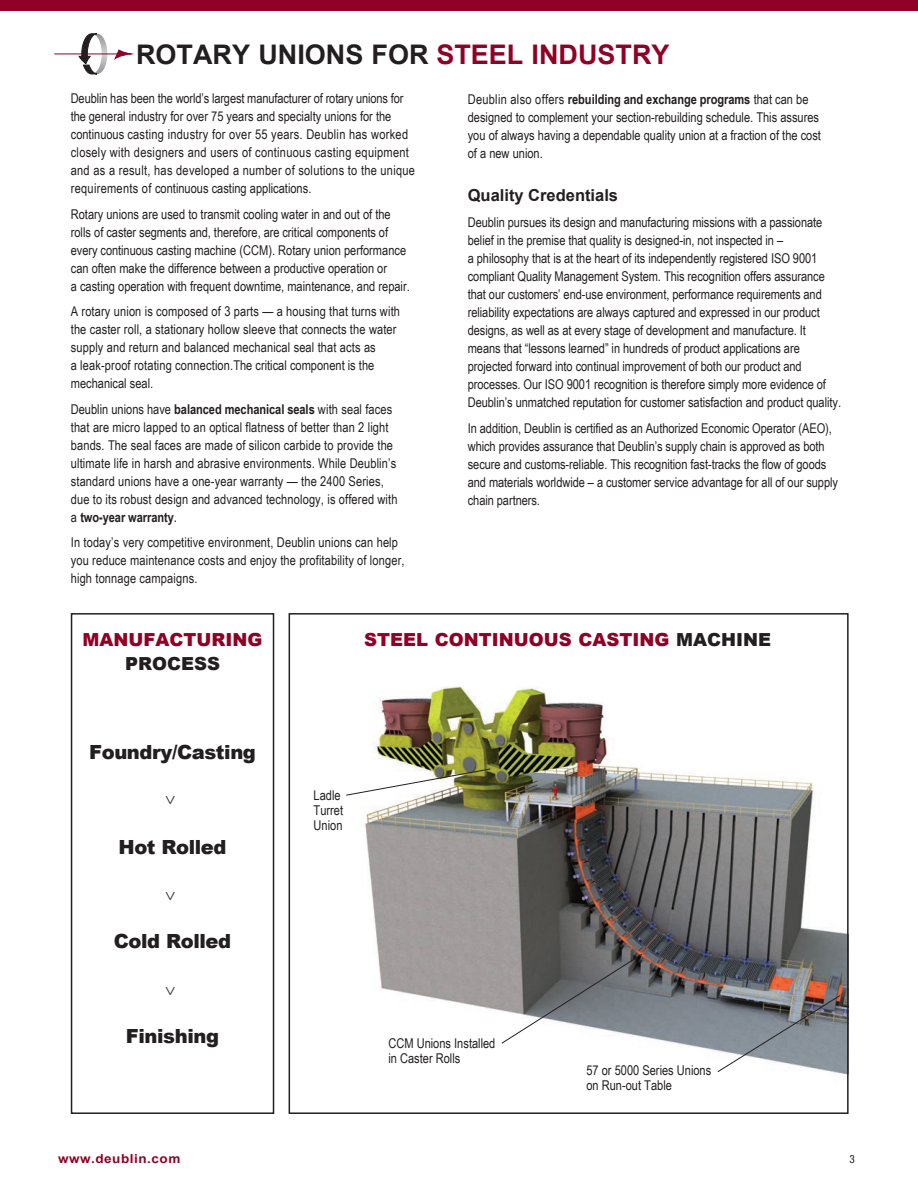
<style>
.page{position:relative;width:918px;height:1188px;background:#fff}
.page>*{position:absolute;margin:0;border:0;box-sizing:border-box;transform-origin:0 0}
.t1{font:700 27px "Arial";color:#231f20}
.Body{font:900 19.5px "Arial";letter-spacing:-.02em;color:#231f20}
.t2{font:900 18px "Arial";color:#900126}
.t3{font:900 18px "Arial";color:#231f20}
.t4{font:18px "Minion Pro";color:#231f20}
.Body-2{font:700 16.5px "Arial";color:#231f20}
.Body-3{font:13.5px/18px "Arial Narrow";color:#231f20}
.Body-4{font:13.5px/18px "Arial Narrow";letter-spacing:.02em;color:#231f20}
.t5{font:700 12.45px "Arial";letter-spacing:.04em;color:#900126;scale:1.09 1}
.t6{font:condensed 11.25px "Helvetica Neue";color:#231f20}
.s1{color:#900126}
.s2{font-weight:700}
.s3{font-family:"Helvetica Neue";font-stretch:condensed}
.s4{color:#231f20}
</style>
<div class="page">
<div style="left:1px;top:0;width:917px;height:11px;background:#900126"></div>
<svg style="left:115px;top:50px;width:19px;height:10px"></svg>
<hr style="left:87px;top:53px;width:32px;height:1px;background:#900126">
<svg style="left:54px;top:34px;width:53px;height:40px"></svg>
<img style="left:363px;top:687px;width:483px;height:388px">
<div style="left:289px;top:613px;width:560px;height:501px;border:2px solid #231f20"></div>
<div style="left:71px;top:613px;width:203px;height:501px;border:2px solid #231f20"></div>
<svg style="left:717px;top:995px;width:124px;height:78px;background:#8e9399"></svg>
<svg style="left:501px;top:953px;width:142px;height:91px"></svg>
<svg style="left:346px;top:768px;width:145px;height:28px"></svg>
<p class="t1" style="left:136px;top:37px;width:535px">ROTARY UNIONS FOR <span class="s1">STEEL INDUSTRY</span></p>
<p class="Body-4" style="left:71px;top:89px;width:346px">Deublin has been the world’s largest manufacturer of rotary unions for the general industry for over 75 years and specialty unions for the continuous casting industry for over 55 years. Deublin has worked closely with designers and users of continuous casting equipment and as a result, has developed a number of solutions to the unique requirements of continuous casting applications.</p>
<p class="Body-3" style="left:71px;top:204px;width:341px">Rotary unions are used to transmit cooling water in and out of the rolls of caster segments and, therefore, are critical components of every continuous casting machine (CCM). Rotary union performance can often make the difference between a productive operation or<br>a casting operation with frequent downtime, maintenance, and repair.</p>
<p class="Body-3" style="left:71px;top:302px;width:331px">A rotary union is composed of 3 parts — a housing that turns with the caster roll, a stationary hollow sleeve that connects the water supply and return and balanced mechanical seal that acts as<br>a leak-proof rotating connection.The critical component is the mechanical seal.</p>
<p class="Body-3" style="left:71px;top:399px;width:328px">Deublin unions have <span class="s2">balanced mechanical seals</span> with seal faces that are micro lapped to an optical flatness of better than 2 light bands. The seal faces are made of silicon carbide to provide the ultimate life in harsh and abrasive environments. While Deublin’s standard unions have a one-year warranty — the 2400 Series, due to its robust design and advanced technology, is offered with a <span class="s2">two-year warranty</span><span class="s3">.</span></p>
<p class="Body-3" style="left:71px;top:533px;width:335px">In today’s very competitive environment, Deublin unions can help you reduce maintenance costs and enjoy the profitability of longer, high tonnage campaigns.</p>
<p class="Body-3" style="left:468px;top:90px;width:355px">Deublin also offers <span class="s2">rebuilding and exchange programs</span> that can be designed to complement your section-rebuilding schedule. This assures you of always having a dependable quality union at a fraction of the cost of a new union.</p>
<p class="Body-2" style="left:468px;top:185px;width:152px">Quality Credentials</p>
<p class="Body-3" style="left:468px;top:213px;width:375px">Deublin pursues its design and manufacturing missions with a passionate belief in the premise that quality is designed-in, not inspected in –<br>a philosophy that is at the heart of its independently registered ISO 9001 compliant Quality Management System. This recognition offers assurance that our customers’ end-use environment, performance requirements and reliability expectations are always captured and expressed in our product designs, as well as at every stage of development and manufacture. It means that “lessons learned” in hundreds of product applications are projected forward into continual improvement of both our product and processes. Our ISO 9001 recognition is therefore simply more evidence of Deublin’s unmatched reputation for customer satisfaction and product quality.</p>
<p class="Body-3" style="left:468px;top:418px;width:372px">In addition, Deublin is certified as an Authorized Economic Operator (AEO), which provides assurance that Deublin’s supply chain is approved as both secure and customs-reliable. This recognition fast-tracks the flow of goods and materials worldwide – a customer service advantage for all of our supply chain partners.</p>
<p class="t2" style="left:83px;top:627px;width:181px">MANUFACTURING</p>
<p class="t3" style="left:125px;top:651px;width:96px">PROCESS</p>
<p class="Body" style="left:89px;top:738px;width:168px">Foundry/Casting</p>
<p class="t4" style="left:184px;top:795px;width:11px;rotate:90deg">&gt;</p>
<p class="Body" style="left:119px;top:833px;width:110px">Hot Rolled</p>
<p class="t4" style="left:184px;top:891px;width:11px;rotate:90deg">&gt;</p>
<p class="Body" style="left:114px;top:927px;width:119px">Cold Rolled</p>
<p class="t4" style="left:184px;top:986px;width:11px;rotate:90deg">&gt;</p>
<p class="Body" style="left:126px;top:1022px;width:95px">Finishing</p>
<p class="t2" style="left:364px;top:627px;width:408px">STEEL CONTINUOUS CASTING <span class="s4">MACHINE</span></p>
<p class="Body-3" style="left:314px;top:788px;width:31px;line-height:15px">Ladle<br>Turret<br>Union</p>
<p class="Body-3" style="left:388px;top:1035px;width:109px;line-height:15px">CCM Unions Installed in Caster Rolls</p>
<p class="Body-3" style="left:586px;top:1062px;width:126px;line-height:15px">57 or 5000 Series Unions on Run-out Table</p>
<p class="t5" style="left:58px;top:1151px;width:114px">www.deublin.com</p>
<p class="t6" style="left:849px;top:1152px;width:7px">3</p>
</div>
